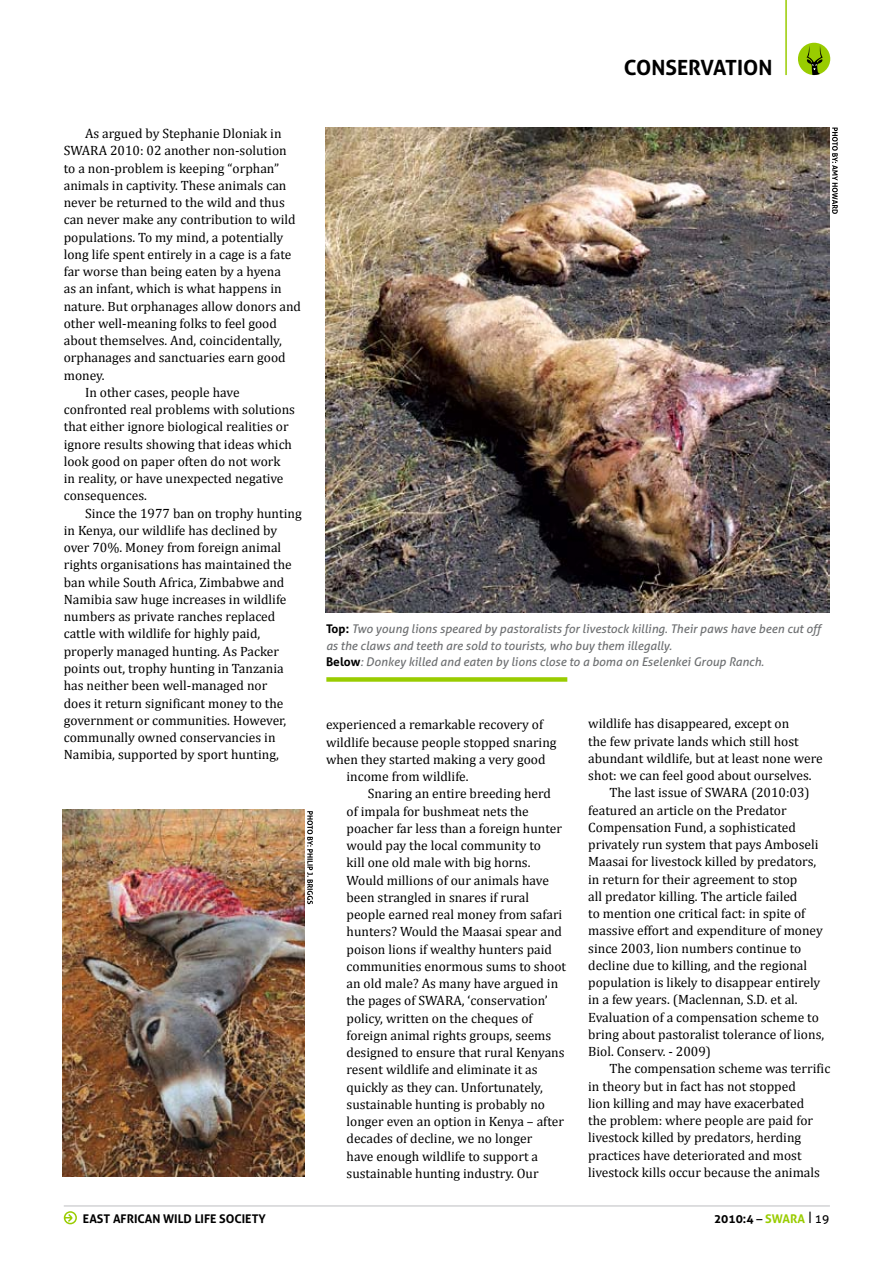
<style>
.page{position:relative;width:893px;height:1263px;background:#fff}
.page>*{position:absolute;margin:0;border:0;box-sizing:border-box;transform-origin:0 0}
.t1{font:700 21px "Aller";color:#000}
.t2{font:13.5px "Cambria";color:#000}
.t3{font:italic 12px/16.5px "Aller";color:#6d6f71}
.t4{font:700 12px "Aller";color:#000}
.s1{font-weight:700;font-style:normal;color:#000}
.s2{font-weight:400}
.s3{color:#9c0}
</style>
<div class="page">
<svg style="left:63px;top:1211px;width:14px;height:14px"></svg>
<hr style="left:64px;top:1205px;width:766px;height:1px;background:#bcbdc0">
<div style="left:798px;top:43px;width:32px;height:32px;background:#9c0;border-radius:50%"></div>
<svg style="left:806px;top:45px;width:17px;height:30px"></svg>
<hr style="left:785px;top:0;width:2px;height:75px;background:#9c0">
<img style="left:325px;top:128px;width:504px;height:484px">
<div style="left:326px;top:677px;width:241px;height:5px;background:#9c0"></div>
<img style="left:63px;top:810px;width:241px;height:367px">
<svg style="left:307px;top:811px;width:6px;height:93px"></svg>
<svg style="left:832px;top:128px;width:6px;height:86px"></svg>
<p class="t2" style="left:85px;top:126px;width:198px">As argued by Stephanie Dloniak in</p>
<p class="t2" style="left:64px;top:143px;width:224px">SWARA 2010: 02 another non-solution</p>
<p class="t2" style="left:64px;top:160px;width:217px">to a non-problem is keeping “orphan”</p>
<p class="t2" style="left:64px;top:177px;width:224px">animals in captivity. These animals can</p>
<p class="t2" style="left:64px;top:195px;width:223px">never be returned to the wild and thus</p>
<p class="t2" style="left:64px;top:212px;width:233px">can never make any contribution to wild</p>
<p class="t2" style="left:64px;top:229px;width:221px">populations. To my mind, a potentially</p>
<p class="t2" style="left:64px;top:246px;width:229px">long life spent entirely in a cage is a fate</p>
<p class="t2" style="left:64px;top:264px;width:219px">far worse than being eaten by a hyena</p>
<p class="t2" style="left:64px;top:281px;width:219px">as an infant, which is what happens in</p>
<p class="t2" style="left:64px;top:298px;width:239px">nature. But orphanages allow donors and</p>
<p class="t2" style="left:64px;top:315px;width:215px">other well-meaning folks to feel good</p>
<p class="t2" style="left:64px;top:333px;width:219px">about themselves. And, coincidentally,</p>
<p class="t2" style="left:64px;top:350px;width:223px">orphanages and sanctuaries earn good</p>
<p class="t2" style="left:64px;top:367px;width:42px">money.</p>
<p class="t2" style="left:85px;top:384px;width:156px">In other cases, people have</p>
<p class="t2" style="left:64px;top:402px;width:233px">confronted real problems with solutions</p>
<p class="t2" style="left:64px;top:419px;width:226px">that either ignore biological realities or</p>
<p class="t2" style="left:64px;top:436px;width:230px">ignore results showing that ideas which</p>
<p class="t2" style="left:64px;top:453px;width:218px">look good on paper often do not work</p>
<p class="t2" style="left:64px;top:471px;width:221px">in reality, or have unexpected negative</p>
<p class="t2" style="left:64px;top:488px;width:85px">consequences.</p>
<p class="t2" style="left:85px;top:505px;width:218px">Since the 1977 ban on trophy hunting</p>
<p class="t2" style="left:64px;top:522px;width:215px">in Kenya, our wildlife has declined by</p>
<p class="t2" style="left:64px;top:540px;width:219px">over 70%. Money from foreign animal</p>
<p class="t2" style="left:64px;top:557px;width:230px">rights organisations has maintained the</p>
<p class="t2" style="left:64px;top:574px;width:222px">ban while South Africa, Zimbabwe and</p>
<p class="t2" style="left:64px;top:591px;width:224px">Namibia saw huge increases in wildlife</p>
<p class="t2" style="left:64px;top:609px;width:213px">numbers as private ranches replaced</p>
<p class="t2" style="left:64px;top:626px;width:198px">cattle with wildlife for highly paid,</p>
<p class="t2" style="left:64px;top:643px;width:217px">properly managed hunting. As Packer</p>
<p class="t2" style="left:64px;top:660px;width:221px">points out, trophy hunting in Tanzania</p>
<p class="t2" style="left:64px;top:678px;width:205px">has neither been well-managed nor</p>
<p class="t2" style="left:64px;top:695px;width:221px">does it return significant money to the</p>
<p class="t2" style="left:64px;top:712px;width:224px">government or communities. However,</p>
<p class="t2" style="left:64px;top:729px;width:213px">communally owned conservancies in</p>
<p class="t2" style="left:64px;top:747px;width:217px">Namibia, supported by sport hunting,</p>
<h1 class="t1" style="left:624px;top:55px;width:150px">CONSERVATION</h1>
<p class="t3" style="left:326px;top:620px;width:496px"><span class="s1">Top:</span> Two young lions speared by pastoralists for livestock killing. Their paws have been cut off as the claws and teeth are sold to tourists, who buy them illegally.<br><span class="s1">Below</span>: Donkey killed and eaten by lions close to a boma on Eselenkei Group Ranch.</p>
<p class="t2" style="left:326px;top:717px;width:219px">experienced a remarkable recovery of</p>
<p class="t2" style="left:326px;top:734px;width:232px">wildlife because people stopped snaring</p>
<p class="t2" style="left:326px;top:751px;width:221px">when they started making a very good</p>
<p class="t2" style="left:347px;top:768px;width:124px">income from wildlife.</p>
<p class="t2" style="left:368px;top:786px;width:185px">Snaring an entire breeding herd</p>
<p class="t2" style="left:347px;top:803px;width:184px">of impala for bushmeat nets the</p>
<p class="t2" style="left:347px;top:820px;width:217px">poacher far less than a foreign hunter</p>
<p class="t2" style="left:347px;top:837px;width:196px">would pay the local community to</p>
<p class="t2" style="left:347px;top:855px;width:185px">kill one old male with big horns.</p>
<p class="t2" style="left:347px;top:872px;width:204px">Would millions of our animals have</p>
<p class="t2" style="left:347px;top:889px;width:184px">been strangled in snares if rural</p>
<p class="t2" style="left:347px;top:906px;width:217px">people earned real money from safari</p>
<p class="t2" style="left:347px;top:924px;width:217px">hunters? Would the Maasai spear and</p>
<p class="t2" style="left:347px;top:941px;width:207px">poison lions if wealthy hunters paid</p>
<p class="t2" style="left:347px;top:958px;width:221px">communities enormous sums to shoot</p>
<p class="t2" style="left:347px;top:975px;width:213px">an old male? As many have argued in</p>
<p class="t2" style="left:347px;top:993px;width:203px">the pages of SWARA, ‘conservation’</p>
<p class="t2" style="left:347px;top:1010px;width:188px">policy, written on the cheques of</p>
<p class="t2" style="left:347px;top:1027px;width:206px">foreign animal rights groups, seems</p>
<p class="t2" style="left:347px;top:1044px;width:220px">designed to ensure that rural Kenyans</p>
<p class="t2" style="left:347px;top:1062px;width:193px">resent wildlife and eliminate it as</p>
<p class="t2" style="left:347px;top:1079px;width:198px">quickly as they can. Unfortunately,</p>
<p class="t2" style="left:347px;top:1096px;width:200px">sustainable hunting is probably no</p>
<p class="t2" style="left:347px;top:1113px;width:219px">longer even an option in Kenya – after</p>
<p class="t2" style="left:347px;top:1131px;width:187px">decades of decline, we no longer</p>
<p class="t2" style="left:347px;top:1148px;width:193px">have enough wildlife to support a</p>
<p class="t2" style="left:347px;top:1165px;width:194px">sustainable hunting industry. Our</p>
<p class="t2" style="left:588px;top:716px;width:203px">wildlife has disappeared, except on</p>
<p class="t2" style="left:588px;top:733px;width:212px">the few private lands which still host</p>
<p class="t2" style="left:588px;top:750px;width:236px">abundant wildlife, but at least none were</p>
<p class="t2" style="left:588px;top:767px;width:225px">shot: we can feel good about ourselves.</p>
<p class="t2" style="left:609px;top:785px;width:202px">The last issue of SWARA (2010:03)</p>
<p class="t2" style="left:588px;top:802px;width:200px">featured an article on the Predator</p>
<p class="t2" style="left:588px;top:819px;width:209px">Compensation Fund, a sophisticated</p>
<p class="t2" style="left:588px;top:836px;width:232px">privately run system that pays Amboseli</p>
<p class="t2" style="left:588px;top:854px;width:230px">Maasai for livestock killed by predators,</p>
<p class="t2" style="left:588px;top:871px;width:211px">in return for their agreement to stop</p>
<p class="t2" style="left:588px;top:888px;width:211px">all predator killing. The article failed</p>
<p class="t2" style="left:588px;top:905px;width:219px">to mention one critical fact: in spite of</p>
<p class="t2" style="left:588px;top:923px;width:236px">massive effort and expenditure of money</p>
<p class="t2" style="left:588px;top:940px;width:215px">since 2003, lion numbers continue to</p>
<p class="t2" style="left:588px;top:957px;width:220px">decline due to killing, and the regional</p>
<p class="t2" style="left:588px;top:974px;width:234px">population is likely to disappear entirely</p>
<p class="t2" style="left:588px;top:992px;width:211px">in a few years. (Maclennan, S.D. et al.</p>
<p class="t2" style="left:588px;top:1009px;width:232px">Evaluation of a compensation scheme to</p>
<p class="t2" style="left:588px;top:1026px;width:238px">bring about pastoralist tolerance of lions,</p>
<p class="t2" style="left:588px;top:1043px;width:124px">Biol. Conserv. - 2009)</p>
<p class="t2" style="left:609px;top:1061px;width:222px">The compensation scheme was terrific</p>
<p class="t2" style="left:588px;top:1078px;width:209px">in theory but in fact has not stopped</p>
<p class="t2" style="left:588px;top:1095px;width:217px">lion killing and may have exacerbated</p>
<p class="t2" style="left:588px;top:1112px;width:226px">the problem: where people are paid for</p>
<p class="t2" style="left:588px;top:1130px;width:215px">livestock killed by predators, herding</p>
<p class="t2" style="left:588px;top:1147px;width:215px">practices have deteriorated and most</p>
<p class="t2" style="left:588px;top:1164px;width:233px">livestock kills occur because the animals</p>
<p class="t4" style="left:83px;top:1211px;width:184px">EAST AFRICAN WILD LIFE SOCIETY</p>
<p class="t4" style="left:714px;top:1211px;width:117px">2010:4 <span class="s2">–</span> <span class="s3">SWARA</span> <span class="s2">| 19</span></p>
</div>
